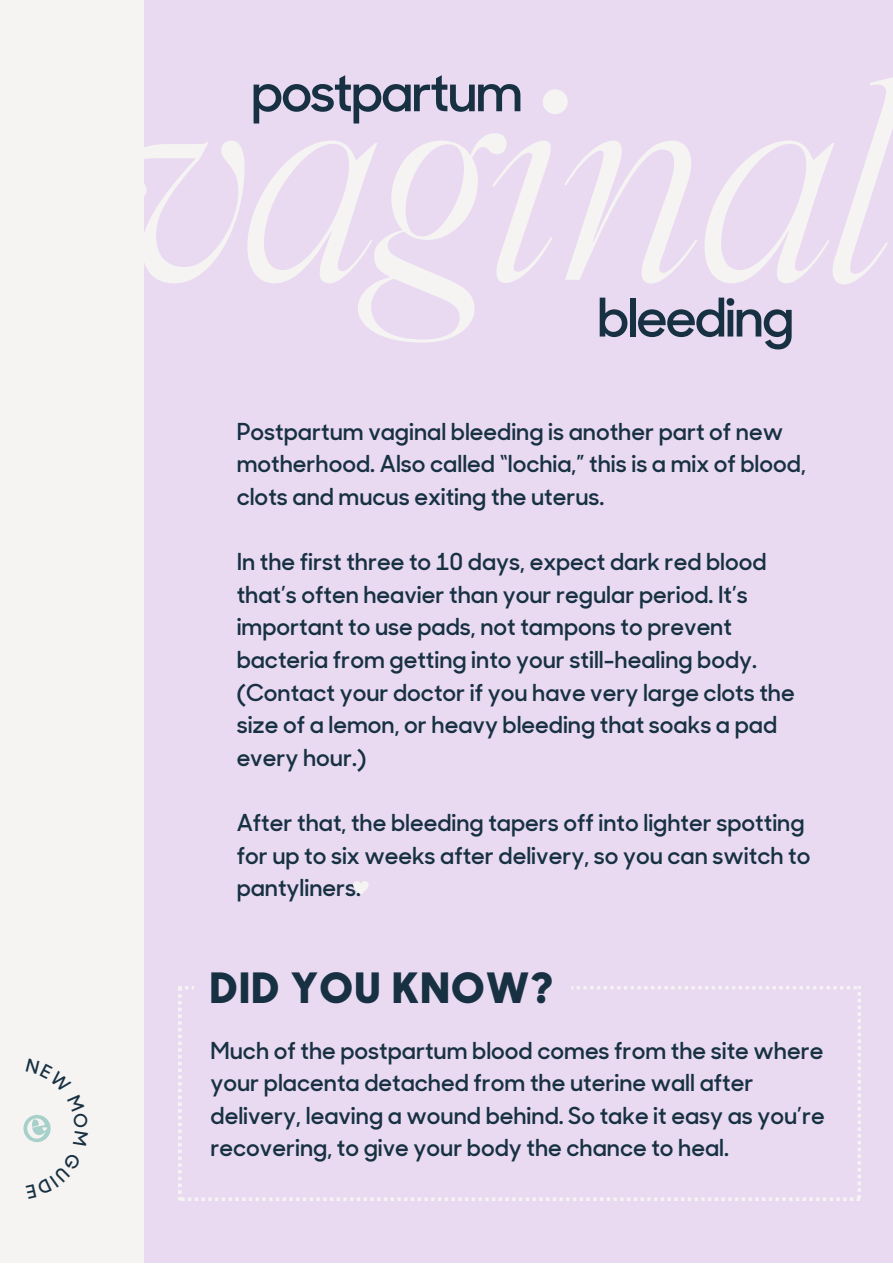
<style>
.page{position:relative;width:893px;height:1264px;background:#fff}
.page>*{position:absolute;margin:0;border:0;box-sizing:border-box;transform-origin:0 0}
.t1{font:italic 271.35px "Wulkan Display";letter-spacing:-.035em;color:#f5f4f2}
.t2{font:600 53.25px "Sharp Sans Display No 1";letter-spacing:-.04em;color:#173143}
.t3{font:800 41.55px "Sharp Sans Display No 1";letter-spacing:.065em;color:#173143}
.t4{font:600 23.25px/32.5px "Sharp Sans Display No 1";color:#173143}
</style>
<div class="page">
<div style="left:0;top:0;width:892px;height:1262px;background:#e9daf2"></div>
<div style="left:0;top:0;width:144px;height:1262px;background:#f5f4f2"></div>
<svg style="left:178px;top:986px;width:682px;height:214px"></svg>
<div style="left:194px;top:963px;width:377px;height:59px;background:#e9daf2;border-radius:15px"></div>
<svg style="left:353px;top:881px;width:15px;height:13px"></svg>
<svg style="left:23px;top:1115px;width:28px;height:27px"></svg>
<h1 class="t1" style="left:110px;top:24px;width:786px">vaginal</h1>
<h2 class="t2" style="left:251px;top:71px;width:274px">postpartum</h2>
<h2 class="t2" style="left:597px;top:296px;width:199px">bleeding</h2>
<p class="t4" style="left:237px;top:418px;width:570px">Postpartum vaginal bleeding is another part of new motherhood. Also called “lochia,” this is a mix of blood, clots and mucus exiting the uterus.</p>
<p class="t4" style="left:237px;top:548px;width:559px">In the first three to 10 days, expect dark red blood that’s often heavier than your regular period. It’s important to use pads, not tampons to prevent bacteria from getting into your still-healing body. (Contact your doctor if you have very large clots the size of a lemon, or heavy bleeding that soaks a pad every hour.)</p>
<p class="t4" style="left:237px;top:809px;width:575px">After that, the bleeding tapers off into lighter spotting for up to six weeks after delivery, so you can switch to pantyliners.</p>
<h3 class="t3" style="left:210px;top:972px;width:343px">DID YOU KNOW?</h3>
<p class="t4" style="left:210px;top:1036px;width:615px">Much of the postpartum blood comes from the site where your placenta detached from the uterine wall after delivery, leaving a wound behind. So take it easy as you’re recovering, to give your body the chance to heal.</p>
</div>
